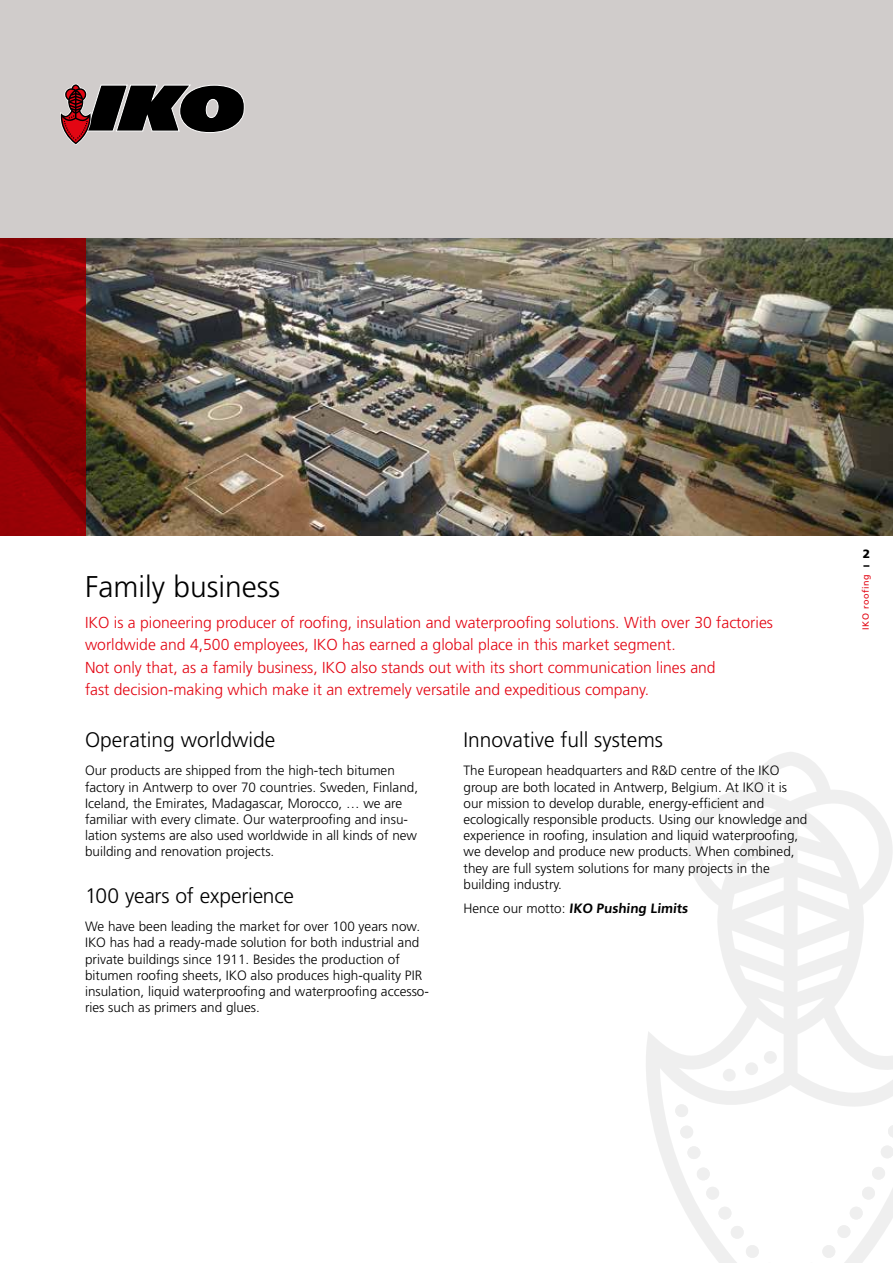
<style>
.page{position:relative;width:893px;height:1263px;background:#fff}
.page>*{position:absolute;margin:0;border:0;box-sizing:border-box;transform-origin:0 0}
.t1{font:300 30px "Frutiger";color:#000}
.t2{font:300 21px "Frutiger";color:#000}
.t3{font:300 15.9px/22.5px "Frutiger";color:#e30613}
.t4{font:300 13.5px/16.2px "Frutiger";color:#000}
.t5{font:700 13.5px "Frutiger";color:#000}
.t6{font:900 12px "Frutiger";color:#000}
.t7{font:9px "Frutiger";letter-spacing:.07em;color:#e30613}
.s1{font-weight:300}
</style>
<div class="page">
<svg style="left:646px;top:752px;width:247px;height:438px"></svg>
<div style="left:723px;top:1069px;width:13px;height:12px;background:#efefef;border-radius:50%"></div>
<div style="left:745px;top:1062px;width:13px;height:13px;background:#efefef;border-radius:50%"></div>
<div style="left:764px;top:1051px;width:13px;height:13px;background:#efefef;border-radius:50%"></div>
<svg style="left:675px;top:1104px;width:218px;height:159px"></svg>
<div style="left:0;top:0;width:893px;height:247px;background:#d0cccb"></div>
<svg style="left:863px;top:565px;width:6px;height:2px"></svg>
<svg style="left:60px;top:83px;width:185px;height:62px"></svg>
<img style="left:85px;top:238px;width:808px;height:298px">
<svg style="left:0;top:238px;width:85px;height:298px;background:#8b0103"></svg>
<h1 class="t1" style="left:85px;top:569px;width:196px">Family business</h1>
<p class="t3" style="left:85px;top:611px;width:689px">IKO is a pioneering producer of roofing, insulation and waterproofing solutions. With over 30 factories</p>
<p class="t3" style="left:85px;top:634px;width:632px">worldwide and 4,500 employees, IKO has earned a global place in this market segment.<br>Not only that, as a family business, IKO also stands out with its short communication lines and fast decision-making which make it an extremely versatile and expeditious company.</p>
<h2 class="t2" style="left:85px;top:728px;width:192px">Operating worldwide</h2>
<p class="t4" style="left:85px;top:763px;width:335px">Our products are shipped from the high-tech bitumen factory in Antwerp to over 70 countries. Sweden, Finland, Iceland, the Emirates, Madagascar, Morocco, … we are familiar with every climate. Our waterproofing and insu&shy;lation systems are also used worldwide in all kinds of new building and renovation projects.</p>
<h2 class="t2" style="left:85px;top:884px;width:210px">100 years of experience</h2>
<p class="t4" style="left:85px;top:918px;width:345px">We have been leading the market for over 100 years now.<br>IKO has had a ready-made solution for both industrial and private buildings since 1911. Besides the production of bitumen roofing sheets, IKO also produces high-quality PIR insulation, liquid waterproofing and waterproofing accesso&shy;ries such as primers and glues.</p>
<h2 class="t2" style="left:463px;top:728px;width:201px">Innovative full systems</h2>
<p class="t4" style="left:463px;top:763px;width:345px">The European headquarters and R&amp;D centre of the IKO group are both located in Antwerp, Belgium. At IKO it is our mission to develop durable, energy-efficient and ecologically responsible products. Using our knowledge and experience in roofing, insulation and liquid waterproofing, we develop and produce new products. When combined, they are full system solutions for many projects in the building industry.</p>
<p class="t5" style="left:463px;top:900px;width:227px"><span class="s1">Hence our motto:</span> IKO Pushing Limits</p>
<p class="t6" style="left:863px;top:547px;width:9px">2</p>
<p class="t7" style="left:860px;top:630px;width:57px;rotate:-90deg">IKO roofing</p>
</div>
